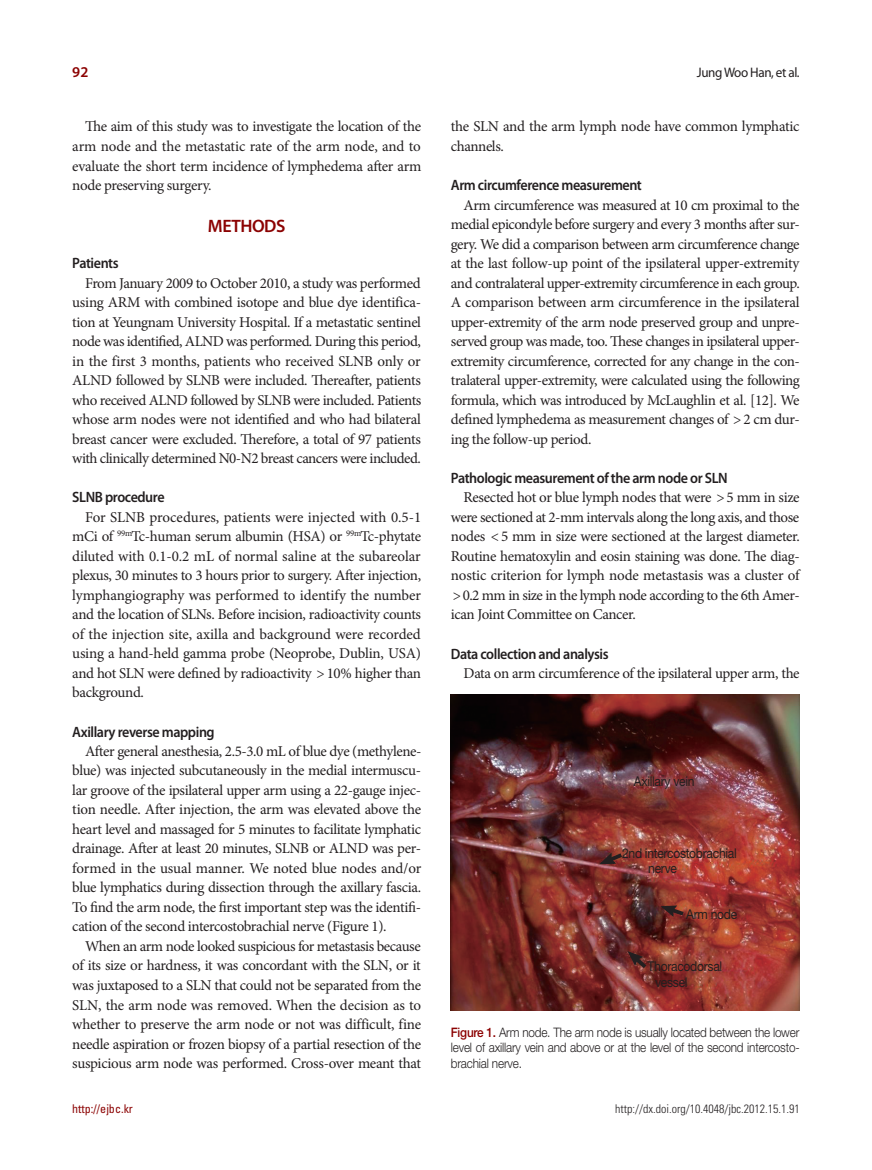
<style>
.page{position:relative;width:872px;height:1170px;background:#fff}
.page>*{position:absolute;margin:0;border:0;box-sizing:border-box;transform-origin:0 0}
.t1{font:600 18px "Myriad Pro";letter-spacing:-.025em;color:#8b0202}
.t2{font:15px/19.5px "Minion Pro";letter-spacing:-.025em;color:#231f20;text-align:justify}
.t3{font:600 15px "Myriad Pro";letter-spacing:-.03em;color:#231f20;scale:.94 1}
.t4{font:600 15px "Myriad Pro";color:#8b0202}
.t5{font:13.8px "Myriad Pro";letter-spacing:-.03em;color:#231f20;scale:.95 1}
.t6{font:13.5px/14.9px "Helvetica Neue LT Std";letter-spacing:-.025em;color:#231f20;scale:.9 1}
.t7{font:300 13.05px/15.6px "Helvetica Neue LT Std";letter-spacing:-.015em;color:#231f20;text-align:justify;scale:.9 1}
.t8{font:300 condensed 12px "Univers LT Std";color:#231f20}
.t9{font:condensed 12px "Univers LT Std";color:#8b0202}
.s1{font-weight:500;color:#8b0202}
</style>
<div class="page">
<img style="left:451px;top:694px;width:348px;height:316px">
<svg style="left:627px;top:950px;width:23px;height:21px"></svg>
<svg style="left:660px;top:904px;width:27px;height:14px"></svg>
<svg style="left:599px;top:850px;width:27px;height:15px"></svg>
<p class="t4" style="left:72px;top:63px;width:18px">92</p>
<p class="t5" style="left:697px;top:64px;width:110px">JungWoo Han, et al.</p>
<p class="t2" style="left:72px;top:117px;width:350px;text-indent:13px">The aim of this study was to investigate the location of the arm node and the metastatic rate of the arm node, and to evaluate the short term incidence of lymphedema after arm node preserving surgery.</p>
<p class="t1" style="left:208px;top:214px;width:79px">METHODS</p>
<p class="t3" style="left:72px;top:254px;width:51px">Patients</p>
<p class="t2" style="left:72px;top:273px;width:350px;text-indent:13px">From January 2009 to October 2010, a study was performed using ARM with combined isotope and blue dye identifica&shy;tion at Yeungnam University Hospital. If a metastatic sentinel node was identified, ALND was performed. During this period, in the first 3 months, patients who received SLNB only or ALND followed by SLNB were included. Thereafter, patients who received ALND followed by SLNB were included. Patients whose arm nodes were not identified and who had bilateral breast cancer were excluded. Therefore, a total of 97 patients with clinically determined N0-N2 breast cancers were included.</p>
<p class="t3" style="left:72px;top:488px;width:100px">SLNB procedure</p>
<p class="t2" style="left:72px;top:507px;width:350px;text-indent:13px">For SLNB procedures, patients were injected with 0.5-1 mCi of <sup>99m</sup>Tc-human serum albumin (HSA) or <sup>99m</sup>Tc-phytate diluted with 0.1-0.2 mL of normal saline at the subareolar plexus, 30 minutes to 3 hours prior to surgery. After injection, lymphangiography was performed to identify the number and the location of SLNs. Before incision, radioactivity counts of the injection site, axilla and background were recorded using a hand-held gamma probe (Neoprobe, Dublin, USA) and hot SLN were defined by radioactivity &gt; 10% higher than background.</p>
<p class="t3" style="left:72px;top:722px;width:153px">Axillary reverse mapping</p>
<p class="t2" style="left:72px;top:741px;width:350px;text-indent:13px">After general anesthesia, 2.5-3.0 mL of blue dye (methylene&shy;blue) was injected subcutaneously in the medial intermuscu&shy;lar groove of the ipsilateral upper arm using a 22-gauge injec&shy;tion needle. After injection, the arm was elevated above the heart level and massaged for 5 minutes to facilitate lymphatic drainage. After at least 20 minutes, SLNB or ALND was per&shy;formed in the usual manner. We noted blue nodes and/or blue lymphatics during dissection through the axillary fascia.<br>To find the arm node, the first important step was the identifi&shy;cation of the second intercostobrachial nerve (Figure 1).</p>
<p class="t2" style="left:72px;top:936px;width:350px;text-indent:13px">When an arm node looked suspicious for metastasis because of its size or hardness, it was concordant with the SLN, or it was juxtaposed to a SLN that could not be separated from the SLN, the arm node was removed. When the decision as to whether to preserve the arm node or not was difficult, fine needle aspiration or frozen biopsy of a partial resection of the suspicious arm node was performed. Cross-over meant that</p>
<p class="t2" style="left:451px;top:117px;width:350px">the SLN and the arm lymph node have common lymphatic channels.</p>
<p class="t3" style="left:451px;top:176px;width:205px">Arm circumference measurement</p>
<p class="t2" style="left:451px;top:195px;width:350px;text-indent:13px">Arm circumference was measured at 10 cm proximal to the medial epicondyle before surgery and every 3 months after sur&shy;gery. We did a comparison between arm circumference change at the last follow-up point of the ipsilateral upper-extremity and contralateral upper-extremity circumference in each group.<br>A comparison between arm circumference in the ipsilateral upper-extremity of the arm node preserved group and unpre&shy;served group was made, too. These changes in ipsilateral upper&shy;extremity circumference, corrected for any change in the con&shy;tralateral upper-extremity, were calculated using the following formula, which was introduced by McLaughlin et al. [12]. We defined lymphedema as measurement changes of &gt; 2 cm dur&shy;ing the follow-up period.</p>
<p class="t3" style="left:451px;top:468px;width:296px">Pathologic measurement of the arm node or SLN</p>
<p class="t2" style="left:451px;top:487px;width:350px;text-indent:13px">Resected hot or blue lymph nodes that were &gt; 5 mm in size were sectioned at 2-mm intervals along the long axis, and those nodes &lt; 5 mm in size were sectioned at the largest diameter.<br>Routine hematoxylin and eosin staining was done. The diag&shy;nostic criterion for lymph node metastasis was a cluster of &gt;0.2 mm in size in the lymph node according to the 6th Amer&shy;ican Joint Committee on Cancer.</p>
<p class="t3" style="left:451px;top:644px;width:169px">Data collection and analysis</p>
<p class="t2" style="left:463px;top:663px;width:337px">Data on arm circumference of the ipsilateral upper arm, the</p>
<p class="t6" style="left:634px;top:773px;width:69px">Axillary vein</p>
<p class="t6" style="left:648px;top:845px;width:100px;text-indent:-26px">2nd intercostobrachial nerve</p>
<p class="t6" style="left:686px;top:906px;width:58px">Arm node</p>
<p class="t6" style="left:655px;top:958px;width:76px;line-height:16.2px;text-indent:-8px">Thoracodorsal vessel</p>
<p class="t7" style="left:451px;top:1023px;width:389px"><span class="s1">Figure 1.</span> Arm node. The arm node is usually located between the lower level of axillary vein and above or at the level of the second intercosto&shy;brachial nerve.</p>
<p class="t9" style="left:72px;top:1100px;width:62px">http://ejbc.kr</p>
<p class="t8" style="left:615px;top:1101px;width:186px">http://dx.doi.org/10.4048/jbc.2012.15.1.91</p>
</div>
